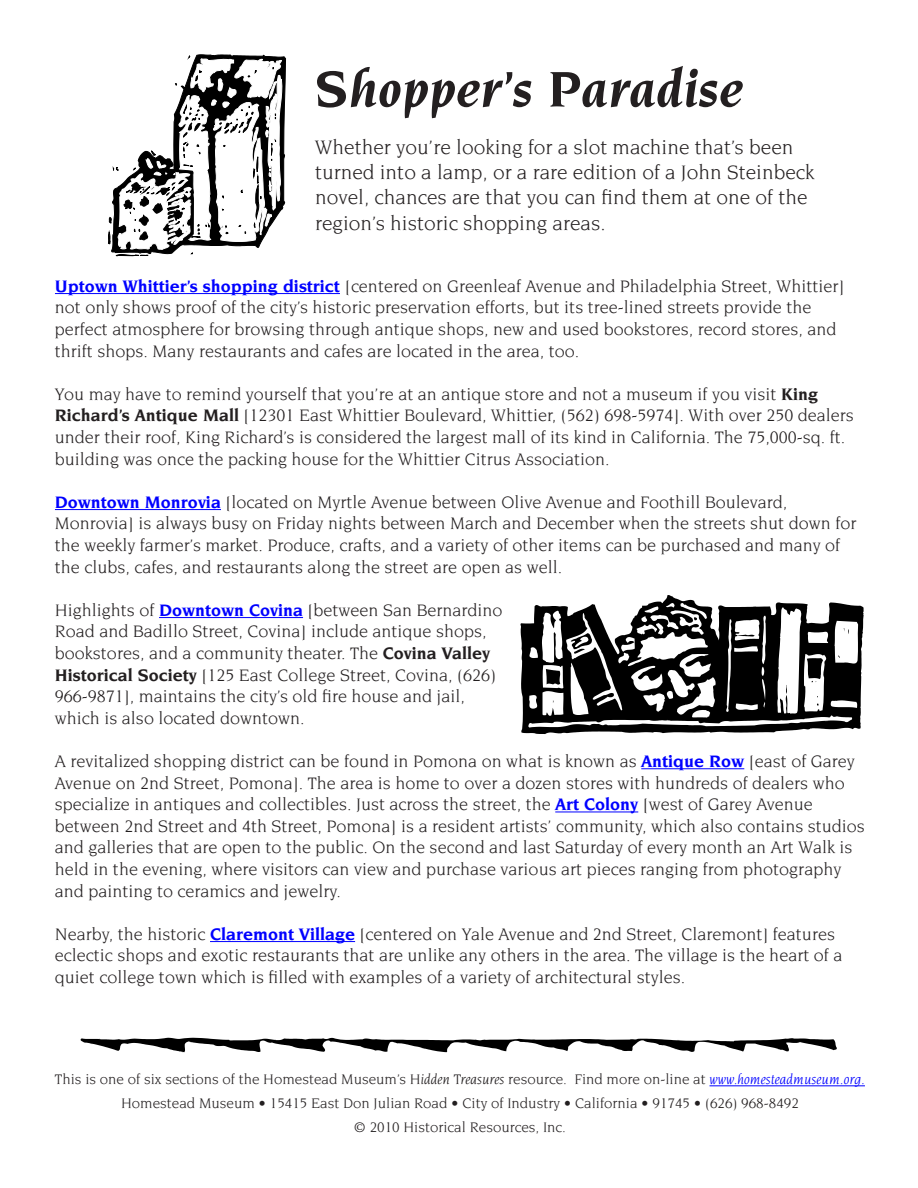
<style>
.page{position:relative;width:918px;height:1188px;background:#fff}
.page>*{position:absolute;margin:0;border:0;box-sizing:border-box;transform-origin:0 0}
.t1{font:italic 700 54px "Novarese Std";color:#231f20}
.t2{font:21px/25.2px "Novarese Std";color:#231f20}
.t3{font:18px/21.6px "Novarese Std";color:#231f20}
.t4{font:15px "Novarese Std";color:#231f20}
.s1{font-weight:700;color:#00f}
.s2{font-weight:700}
.s3{font-style:italic}
.s4{font-style:italic;color:#00f}
.s5{color:#00f}
</style>
<div class="page">
<hr style="left:55px;top:293px;width:285px;height:1px;background:#00f">
<hr style="left:55px;top:509px;width:166px;height:1px;background:#00f">
<hr style="left:159px;top:617px;width:144px;height:1px;background:#00f">
<hr style="left:641px;top:768px;width:103px;height:1px;background:#00f">
<hr style="left:555px;top:812px;width:83px;height:1px;background:#00f">
<hr style="left:210px;top:941px;width:145px;height:1px;background:#00f">
<hr style="left:710px;top:1085px;width:155px;height:1px;background:#00f">
<svg style="left:108px;top:54px;width:178px;height:203px"></svg>
<svg style="left:81px;top:1038px;width:756px;height:14px"></svg>
<svg style="left:521px;top:595px;width:343px;height:139px"></svg>
<svg style="left:528px;top:603px;width:330px;height:125px"></svg>
<p class="t1" style="left:315px;top:59px;width:430px">Shopper’s Paradise</p>
<p class="t2" style="left:315px;top:134px;width:501px">Whether you’re looking for a slot machine that’s been turned into a lamp, or a rare edition of a John Steinbeck novel, chances are that you can find them at one of the region’s historic shopping areas.</p>
<p class="t3" style="left:55px;top:275px;width:791px"><span class="s1">Uptown Whittier’s shopping district</span> [centered on Greenleaf Avenue and Philadelphia Street, Whittier] not only shows proof of the city’s historic preservation efforts, but its tree-lined streets provide the perfect atmosphere for browsing through antique shops, new and used bookstores, record stores, and thrift shops. Many restaurants and cafes are located in the area, too.</p>
<p class="t3" style="left:55px;top:383px;width:801px">You may have to remind yourself that you’re at an antique store and not a museum if you visit <span class="s2">King Richard’s Antique Mall</span> [12301 East Whittier Boulevard, Whittier, (562) 698-5974]. With over 250 dealers under their roof, King Richard’s is considered the largest mall of its kind in California. The 75,000-sq. ft. building was once the packing house for the Whittier Citrus Association.</p>
<p class="t3" style="left:55px;top:491px;width:803px"><span class="s1">Downtown Monrovia</span> [located on Myrtle Avenue between Olive Avenue and Foothill Boulevard, Monrovia] is always busy on Friday nights between March and December when the streets shut down for the weekly farmer’s market. Produce, crafts, and a variety of other items can be purchased and many of the clubs, cafes, and restaurants along the street are open as well.</p>
<p class="t3" style="left:55px;top:599px;width:449px">Highlights of <span class="s1">Downtown Covina</span> [between San Bernardino Road and Badillo Street, Covina] include antique shops, bookstores, and a community theater. The <span class="s2">Covina Valley Historical Society</span> [125 East College Street, Covina, (626)<br>966-9871], maintains the city’s old fire house and jail, which is also located downtown.</p>
<p class="t3" style="left:55px;top:750px;width:811px">A revitalized shopping district can be found in Pomona on what is known as <span class="s1">Antique Row</span> [east of Garey Avenue on 2nd Street, Pomona]. The area is home to over a dozen stores with hundreds of dealers who specialize in antiques and collectibles. Just across the street, the <span class="s1">Art Colony</span> [west of Garey Avenue between 2nd Street and 4th Street, Pomona] is a resident artists’ community, which also contains studios and galleries that are open to the public. On the second and last Saturday of every month an Art Walk is held in the evening, where visitors can view and purchase various art pieces ranging from photography and painting to ceramics and jewelry.</p>
<p class="t3" style="left:55px;top:923px;width:789px">Nearby, the historic <span class="s1">Claremont Village</span> [centered on Yale Avenue and 2nd Street, Claremont] features eclectic shops and exotic restaurants that are unlike any others in the area. The village is the heart of a quiet college town which is filled with examples of a variety of architectural styles.</p>
<p class="t4" style="left:55px;top:1071px;width:811px">This is one of six sections of the Homestead Museum’s <span class="s3">Hidden Treasures</span> resource. Find more on-line at <span class="s4">www.homesteadmuseum.org</span><span class="s5">.</span></p>
<p class="t4" style="left:121px;top:1095px;width:679px">Homestead Museum • 15415 East Don Julian Road • City of Industry • California • 91745 • (626) 968-8492</p>
<p class="t4" style="left:354px;top:1119px;width:214px">© 2010 Historical Resources, Inc.</p>
</div>
